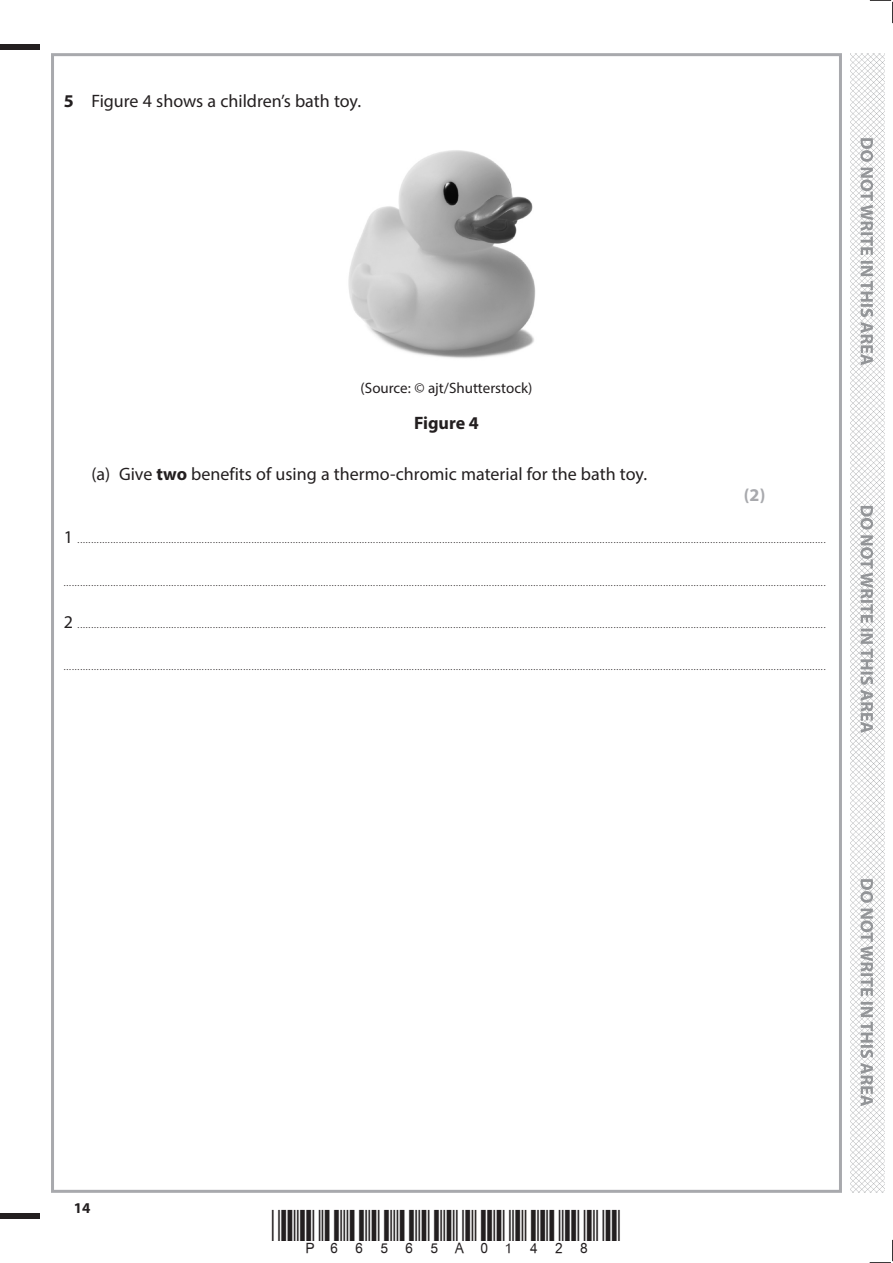
<style>
.page{position:relative;width:893px;height:1263px;background:#fff}
.page>*{position:absolute;margin:0;border:0;box-sizing:border-box;transform-origin:0 0}
.t1{font:18px "Myriad Pro";color:#231f20}
.t2{font:700 18px "Myriad Pro";color:#231f20}
.t3{font:700 18px "Myriad Pro";color:#a8a9ad}
.t4{font:15px "Myriad Pro";color:#231f20}
.t5{font:700 15px "Myriad Pro";color:#231f20}
.t6{font:9px "Myriad Pro";color:#231f20}
.s1{font-weight:700}
.s2{font-size:18px}
</style>
<div class="page">
<div style="left:0;top:44px;width:40px;height:5px;background:#231f20"></div>
<div style="left:0;top:1214px;width:40px;height:5px;background:#231f20"></div>
<svg style="left:870px;top:0;width:23px;height:23px"></svg>
<svg style="left:870px;top:1240px;width:23px;height:23px"></svg>
<img style="left:850px;top:53px;width:34px;height:1140px">
<svg style="left:860px;top:138px;width:13px;height:968px"></svg>
<img style="left:348px;top:150px;width:188px;height:209px">
<h1 class="t1" style="left:64px;top:90px;width:299px"><span class="s1">5</span> Figure 4 shows a children’s bath toy.</h1>
<h2 class="t4" style="left:361px;top:378px;width:173px">(Source: © ajt/Shutterstock)</h2>
<h1 class="t2" style="left:414px;top:411px;width:66px">Figure 4</h1>
<h1 class="t1" style="left:91px;top:463px;width:557px">(a) Give <span class="s1">two</span> benefits of using a thermo-chromic material for the bath toy.</h1>
<h1 class="t3" style="left:744px;top:483px;width:23px">(2)</h1>
<p class="t6" style="left:64px;top:535px;width:763px"><span class="s2">1</span> ...............................................................................................................................................................................................................................................................................</p>
<p class="t6" style="left:64px;top:577px;width:763px">....................................................................................................................................................................................................................................................................................</p>
<p class="t6" style="left:64px;top:619px;width:763px"><span class="s2">2</span> ...............................................................................................................................................................................................................................................................................</p>
<p class="t6" style="left:64px;top:661px;width:763px">....................................................................................................................................................................................................................................................................................</p>
<h2 class="t5" style="left:74px;top:1198px;width:18px">14</h2>
</div>
